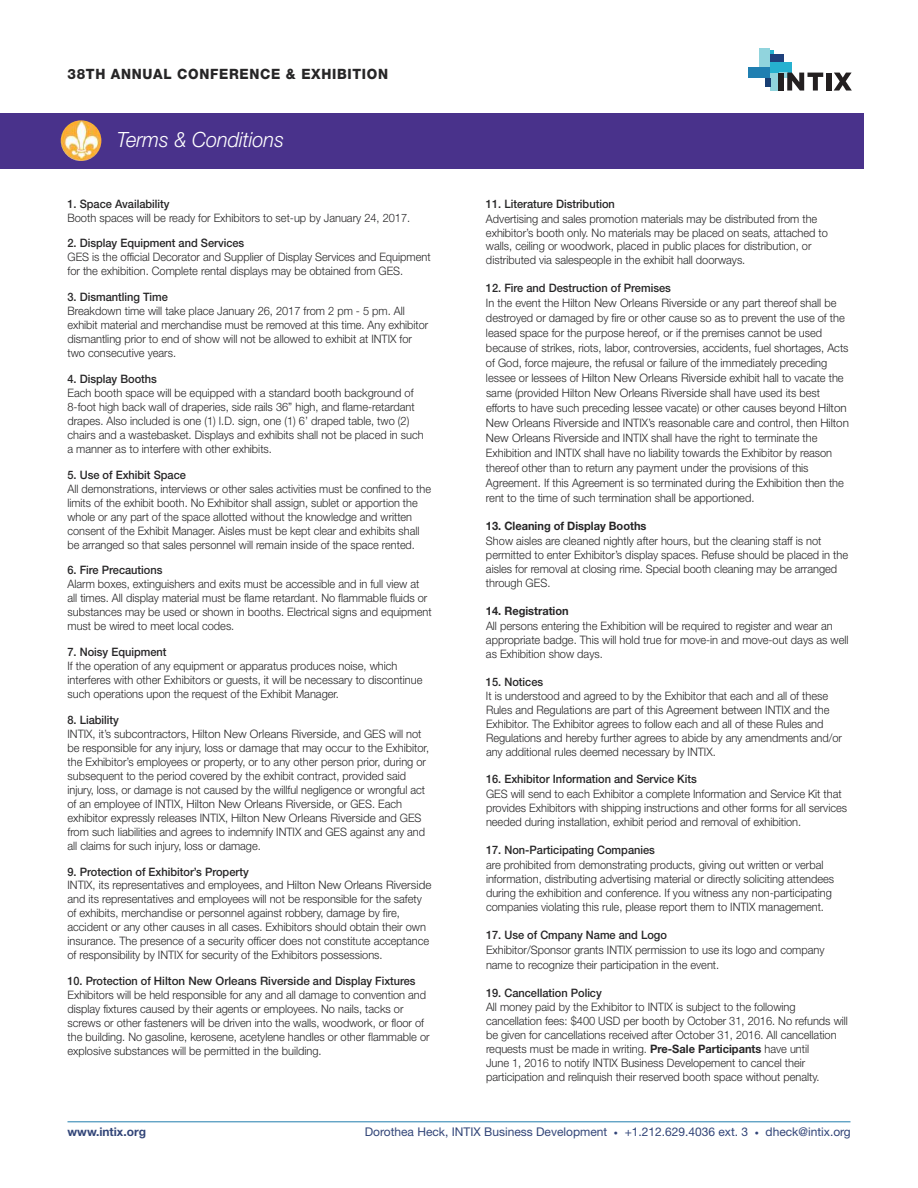
<style>
.page{position:relative;width:918px;height:1188px;background:#fff}
.page>*{position:absolute;margin:0;border:0;box-sizing:border-box;transform-origin:0 0}
.t1{font:italic 300 21px "Helvetica Neue";color:#fff;scale:.95 1}
.t2{font:800 14.25px "Helvetica Neue";letter-spacing:.05em;color:#272627;scale:.95 1}
.t3{font:12px "Helvetica Neue";color:#324578}
.t4{font:700 12px "Helvetica Neue";color:#324578}
.t5{font:300 11.7px/14px "Helvetica Neue";color:#272627;scale:.95 1}
.t6{font:500 11.7px "Helvetica Neue";color:#272627;scale:.95 1}
.t7{font:300 11.7px/14px "Helvetica Neue";color:#272627;scale:.94 1}
.t8{font:500 11.7px "Helvetica Neue";color:#272627;scale:.94 1}
.t9{font:700 11.7px "Helvetica Neue";color:#272627;scale:.95 1}
.s1{font-weight:700}
.s2{font-size:8.25px}
</style>
<div class="page">
<hr style="left:68px;top:1121px;width:782px;height:1px;background:#217ead">
<svg style="left:770px;top:50px;width:3px;height:4px"></svg>
<div style="left:759px;top:48px;width:11px;height:19px;background:#91d4dd"></div>
<div style="left:770px;top:54px;width:14px;height:8px;background:#20417c"></div>
<div style="left:770px;top:73px;width:9px;height:18px;background:#91d4dd"></div>
<div style="left:770px;top:62px;width:22px;height:11px;background:#26b1d0"></div>
<div style="left:779px;top:73px;width:9px;height:5px;background:#91d4dd"></div>
<div style="left:765px;top:78px;width:5px;height:8px;background:#183f73"></div>
<div style="left:749px;top:67px;width:21px;height:11px;background:#207fb1"></div>
<div style="left:779px;top:73px;width:5px;height:18px;background:#231f20"></div>
<svg style="left:787px;top:73px;width:36px;height:18px"></svg>
<div style="left:826px;top:73px;width:5px;height:18px;background:#231f20"></div>
<svg style="left:834px;top:73px;width:18px;height:18px"></svg>
<div style="left:0;top:113px;width:864px;height:56px;background:#49328b"></div>
<img style="left:61px;top:120px;width:40px;height:41px;border-radius:50%">
<p class="t2" style="left:68px;top:69px;width:339px">38TH ANNUAL CONFERENCE &amp; EXHIBITION</p>
<h1 class="t1" style="left:117px;top:132px;width:177px">Terms &amp; Conditions</h1>
<p class="t6" style="left:68px;top:199px;width:109px">1. Space Availability</p>
<p class="t5" style="left:68px;top:211px;width:362px">Booth spaces will be ready for Exhibitors to set-up by January 24, 2017.</p>
<p class="t6" style="left:68px;top:239px;width:188px">2. Display Equipment and Services</p>
<p class="t5" style="left:68px;top:251px;width:384px">GES is the official Decorator and Supplier of Display Services and Equipment for the exhibition. Complete rental displays may be obtained from GES.</p>
<p class="t6" style="left:68px;top:293px;width:107px">3. Dismantling Time</p>
<p class="t5" style="left:68px;top:305px;width:381px">Breakdown time will take place January 26, 2017 from 2 pm - 5 pm. All exhibit material and merchandise must be removed at this time. Any exhibitor dismantling prior to end of show will not be allowed to exhibit at INTIX for two consecutive years.</p>
<p class="t6" style="left:68px;top:375px;width:96px">4. Display Booths</p>
<p class="t5" style="left:67px;top:387px;width:376px">Each booth space will be equipped with a standard booth background of 8-foot high back wall of draperies, side rails 36” high, and flame-retardant drapes. Also included is one (1) I.D. sign, one (1) 6’ draped table, two (2) chairs and a wastebasket. Displays and exhibits shall not be placed in such a manner as to interfere with other exhibits.</p>
<p class="t6" style="left:68px;top:470px;width:126px">5. Use of Exhibit Space</p>
<p class="t7" style="left:68px;top:483px;width:388px">All demonstrations, interviews or other sales activities must be confined to the limits of the exhibit booth. No Exhibitor shall assign, sublet or apportion the whole or any part of the space allotted without the knowledge and written consent of the Exhibit Manager. Aisles must be kept clear and exhibits shall be arranged so that sales personnel will remain inside of the space rented.</p>
<p class="t6" style="left:68px;top:566px;width:102px">6. Fire Precautions</p>
<p class="t5" style="left:68px;top:578px;width:385px">Alarm boxes, extinguishers and exits must be accessible and in full view at all times. All display material must be flame retardant. No flammable fluids or substances may be used or shown in booths. Electrical signs and equipment must be wired to meet local codes.</p>
<p class="t6" style="left:68px;top:648px;width:106px">7. Noisy Equipment</p>
<p class="t5" style="left:68px;top:660px;width:375px">If the operation of any equipment or apparatus produces noise, which interferes with other Exhibitors or guests, it will be necessary to discontinue such operations upon the request of the Exhibit Manager.</p>
<p class="t6" style="left:67px;top:716px;width:56px">8. Liability</p>
<p class="t5" style="left:67px;top:728px;width:382px">INTIX, it’s subcontractors, Hilton New Orleans Riverside, and GES will not be responsible for any injury, loss or damage that may occur to the Exhibitor, the Exhibitor’s employees or property, or to any other person prior, during or subsequent to the period covered by the exhibit contract, provided said injury, loss, or damage is not caused by the willful negligence or wrongful act of an employee of INTIX, Hilton New Orleans Riverside, or GES. Each exhibitor expressly releases INTIX, Hilton New Orleans Riverside and GES from such liabilities and agrees to indemnify INTIX and GES against any and all claims for such injury, loss or damage.</p>
<p class="t6" style="left:68px;top:867px;width:192px">9. Protection of Exhibitor’s Property</p>
<p class="t5" style="left:67px;top:879px;width:385px">INTIX, its representatives and employees, and Hilton New Orleans Riverside and its representatives and employees will not be responsible for the safety of exhibits, merchandise or personnel against robbery, damage by fire, accident or any other causes in all cases. Exhibitors should obtain their own insurance. The presence of a security officer does not constitute acceptance of responsibility by INTIX for security of the Exhibitors possessions.</p>
<p class="t8" style="left:68px;top:977px;width:372px">10. Protection of Hilton New Orleans Riverside and Display Fixtures</p>
<p class="t5" style="left:67px;top:989px;width:383px">Exhibitors will be held responsible for any and all damage to convention and display fixtures caused by their agents or employees. No nails, tacks or screws or other fasteners will be driven into the walls, woodwork, or floor of the building. No gasoline, kerosene, acetylene handles or other flammable or explosive substances will be permitted in the building.</p>
<p class="t6" style="left:486px;top:199px;width:137px">11. Literature Distribution</p>
<p class="t5" style="left:486px;top:213px;width:361px">Advertising and sales promotion materials may be distributed from the exhibitor’s booth only. No materials may be placed on seats, attached to walls, ceiling or woodwork, placed in public places for distribution, or distributed via salespeople in the exhibit hall doorways.</p>
<p class="t6" style="left:486px;top:284px;width:196px">12. Fire and Destruction of Premises</p>
<p class="t5" style="left:486px;top:297px;width:384px;line-height:15px">In the event the Hilton New Orleans Riverside or any part thereof shall be destroyed or damaged by fire or other cause so as to prevent the use of the leased space for the purpose hereof, or if the premises cannot be used because of strikes, riots, labor, controversies, accidents, fuel shortages, Acts of God, force majeure, the refusal or failure of the immediately preceding lessee or lessees of Hilton New Orleans Riverside exhibit hall to vacate the same (provided Hilton New Orleans Riverside shall have used its best efforts to have such preceding lessee vacate) or other causes beyond Hilton New Orleans Riverside and INTIX’s reasonable care and control, then Hilton New Orleans Riverside and INTIX shall have the right to terminate the Exhibition and INTIX shall have no liability towards the Exhibitor by reason thereof other than to return any payment under the provisions of this Agreement. If this Agreement is so terminated during the Exhibition then the rent to the time of such termination shall be apportioned.</p>
<p class="t9" style="left:486px;top:522px;width:170px">13. Cleaning of Display Booths</p>
<p class="t5" style="left:486px;top:535px;width:383px">Show aisles are cleaned nightly after hours, but the cleaning staff is not permitted to enter Exhibitor’s display spaces. Refuse should be placed in the aisles for removal at closing rime. Special booth cleaning may be arranged through GES.</p>
<p class="t9" style="left:486px;top:607px;width:89px">14. Registration</p>
<p class="t5" style="left:486px;top:620px;width:383px">All persons entering the Exhibition will be required to register and wear an appropriate badge. This will hold true for move-in and move-out days as well as Exhibition show days.</p>
<p class="t6" style="left:486px;top:677px;width:62px">15. Notices</p>
<p class="t5" style="left:486px;top:690px;width:376px">It is understood and agreed to by the Exhibitor that each and all of these Rules and Regulations are part of this Agreement between INTIX and the Exhibitor. The Exhibitor agrees to follow each and all of these Rules and Regulations and hereby further agrees to abide by any amendments and/or any additional rules deemed necessary by INTIX.</p>
<p class="t6" style="left:486px;top:775px;width:223px">16. Exhibitor Information and Service Kits</p>
<p class="t5" style="left:486px;top:788px;width:382px">GES will send to each Exhibitor a complete Information and Service Kit that provides Exhibitors with shipping instructions and other forms for all services needed during installation, exhibit period and removal of exhibition.</p>
<p class="t6" style="left:486px;top:846px;width:179px">17. Non-Participating Companies</p>
<p class="t5" style="left:486px;top:859px;width:368px">are prohibited from demonstrating products, giving out written or verbal information, distributing advertising material or directly soliciting attendees during the exhibition and conference. If you witness any non-participating companies violating this rule, please report them to INTIX management.</p>
<p class="t6" style="left:486px;top:931px;width:192px">17. Use of Cmpany Name and Logo</p>
<p class="t5" style="left:486px;top:943px;width:358px;line-height:15px">Exhibitor/Sponsor grants INTIX permission to use its logo and company name to recognize their participation in the event.</p>
<p class="t6" style="left:486px;top:988px;width:123px">19. Cancellation Policy</p>
<p class="t5" style="left:486px;top:1001px;width:383px">All money paid by the Exhibitor to INTIX is subject to the following cancellation fees: $400 USD per booth by October 31, 2016. No refunds will be given for cancellations received after October 31, 2016. All cancellation requests must be made in writing. <span class="s1">Pre-Sale Participants</span> have until<br>June 1, 2016 to notify INTIX Business Developement to cancel their participation and relinquish their reserved booth space without penalty.</p>
<p class="t4" style="left:68px;top:1128px;width:80px">www.intix.org</p>
<p class="t3" style="left:365px;top:1128px;width:488px">Dorothea Heck, INTIX Business Development <span class="s2">•</span> +1.212.629.4036 ext. 3 <span class="s2">•</span> dheck@intix.org</p>
</div>
